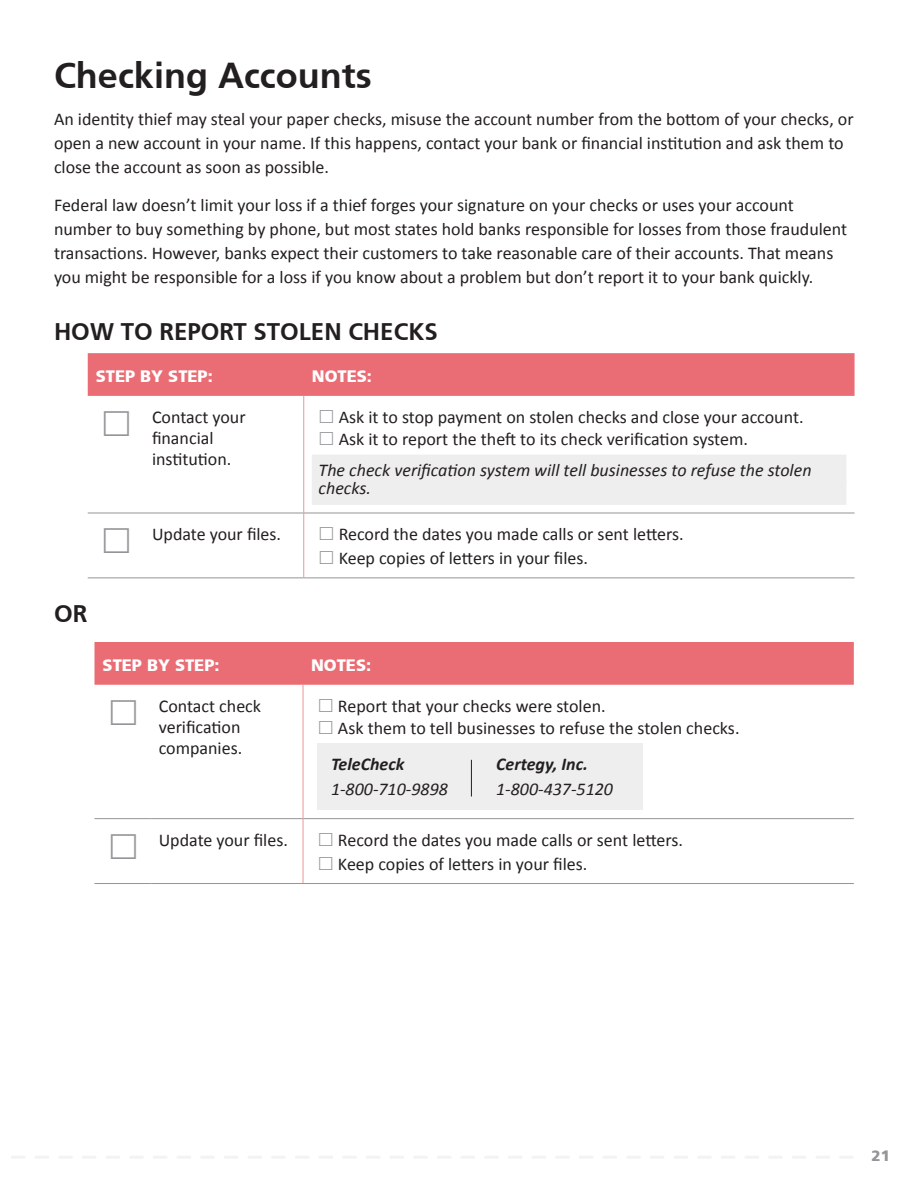
<style>
.page{position:relative;width:918px;height:1188px;background:#fff}
.page>*{position:absolute;margin:0;border:0;box-sizing:border-box;transform-origin:0 0}
.Title2{font:700 36px "Frutiger";color:#231f20}
.Title3{font:700 24px "Frutiger";color:#231f20}
.body{font:18px/24px "Calibri";color:#231f20}
.Table_Mini-check{font:18px "Calibri";color:#231f20}
.Table_Body{font:18px/21px "Calibri";color:#231f20}
.TableNotes_2{font:italic 18px/18px "Calibri";color:#231f20}
.TableNotes_2-2{font:italic 700 18px "Calibri";color:#231f20}
.Table_Header{font:16.5px "Frutiger B Lack";color:#fff}
.t1{font:15px "Frutiger B Lack";color:#939598}
</style>
<div class="page">
<svg style="left:12px;top:1156px;width:840px;height:2px"></svg>
<div style="left:88px;top:353px;width:767px;height:43px;background:#ea6d75"></div>
<hr style="left:88px;top:513px;width:56px;height:1px;background:#939598">
<hr style="left:144px;top:513px;width:160px;height:1px;background:#939598">
<hr style="left:304px;top:513px;width:551px;height:1px;background:#939598">
<hr style="left:88px;top:578px;width:56px;height:1px;background:#939598">
<hr style="left:144px;top:578px;width:160px;height:1px;background:#939598">
<hr style="left:304px;top:578px;width:551px;height:1px;background:#939598">
<hr style="left:303px;top:396px;width:1px;height:117px;background:#f09494">
<hr style="left:303px;top:513px;width:1px;height:65px;background:#f09494">
<div style="left:312px;top:455px;width:534px;height:28px;background:#eeeeef"></div>
<div style="left:312px;top:481px;width:534px;height:24px;background:#eeeeef"></div>
<div style="left:94px;top:642px;width:760px;height:43px;background:#ea6d75"></div>
<hr style="left:94px;top:818px;width:57px;height:1px;background:#939598">
<hr style="left:151px;top:818px;width:152px;height:1px;background:#939598">
<hr style="left:303px;top:818px;width:551px;height:1px;background:#939598">
<hr style="left:94px;top:883px;width:57px;height:1px;background:#939598">
<hr style="left:151px;top:883px;width:152px;height:1px;background:#939598">
<hr style="left:303px;top:883px;width:551px;height:1px;background:#939598">
<hr style="left:303px;top:685px;width:1px;height:134px;background:#f09494">
<hr style="left:303px;top:819px;width:1px;height:64px;background:#f09494">
<div style="left:318px;top:743px;width:325px;height:67px;background:#eeeeef"></div>
<hr style="left:471px;top:760px;width:1px;height:36px;background:#231f20">
<p class="Title2" style="left:54px;top:54px;width:319px">Checking Accounts</p>
<p class="body" style="left:54px;top:107px;width:801px">An identity thief may steal your paper checks, misuse the account number from the bottom of your checks, or open a new account in your name. If this happens, contact your bank or financial institution and ask them to close the account as soon as possible.</p>
<p class="body" style="left:54px;top:193px;width:795px">Federal law doesn’t limit your loss if a thief forges your signature on your checks or uses your account number to buy something by phone, but most states hold banks responsible for losses from those fraudulent transactions. However, banks expect their customers to take reasonable care of their accounts. That means you might be responsible for a loss if you know about a problem but don’t report it to your bank quickly.</p>
<p class="Title3" style="left:54px;top:317px;width:385px">HOW TO REPORT STOLEN CHECKS</p>
<p class="Table_Header" style="left:96px;top:367px;width:118px">STEP BY STEP:</p>
<p class="Table_Header" style="left:312px;top:367px;width:62px">NOTES:</p>
<p class="Table_Body" style="left:152px;top:406px;width:95px">Contact your financial institution.</p>
<p class="Table_Mini-check" style="left:339px;top:406px;width:466px">Ask it to stop payment on stolen checks and close your account.</p>
<p class="Table_Mini-check" style="left:339px;top:428px;width:411px">Ask it to report the theft to its check verification system.</p>
<p class="TableNotes_2" style="left:319px;top:461px;width:495px">The check verification system will tell businesses to refuse the stolen checks.</p>
<p class="Title3" style="left:54px;top:599px;width:35px">OR</p>
<p class="Table_Body" style="left:152px;top:524px;width:131px">Update your files.</p>
<p class="Table_Mini-check" style="left:339px;top:523px;width:347px">Record the dates you made calls or sent letters.</p>
<p class="Table_Mini-check" style="left:339px;top:547px;width:251px">Keep copies of letters in your files.</p>
<p class="Table_Header" style="left:103px;top:656px;width:118px">STEP BY STEP:</p>
<p class="Table_Header" style="left:311px;top:656px;width:62px">NOTES:</p>
<p class="Table_Body" style="left:159px;top:695px;width:104px">Contact check verification companies.</p>
<p class="Table_Mini-check" style="left:338px;top:695px;width:269px">Report that your checks were stolen.</p>
<p class="Table_Mini-check" style="left:338px;top:716px;width:403px">Ask them to tell businesses to refuse the stolen checks.</p>
<p class="TableNotes_2-2" style="left:331px;top:753px;width:75px">TeleCheck</p>
<p class="TableNotes_2" style="left:331px;top:779px;width:118px">1-800-710-9898</p>
<p class="TableNotes_2-2" style="left:496px;top:753px;width:93px">Certegy, Inc.</p>
<p class="TableNotes_2" style="left:496px;top:779px;width:118px">1-800-437-5120</p>
<p class="Table_Body" style="left:159px;top:829px;width:131px">Update your files.</p>
<p class="Table_Mini-check" style="left:338px;top:829px;width:347px">Record the dates you made calls or sent letters.</p>
<p class="Table_Mini-check" style="left:338px;top:853px;width:251px">Keep copies of letters in your files.</p>
<p class="t1" style="left:872px;top:1147px;width:20px">21</p>
</div>
